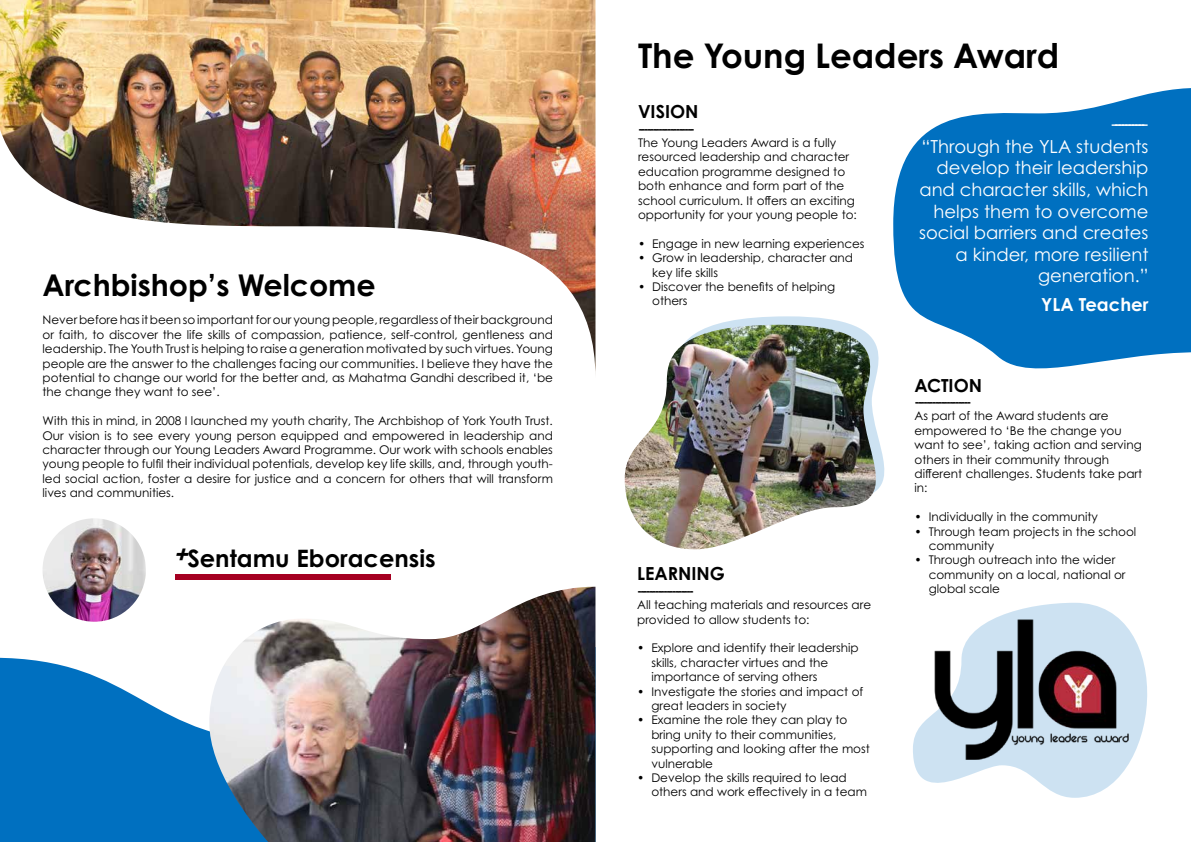
<style>
.page{position:relative;width:1191px;height:842px;background:#fff}
.page>*{position:absolute;margin:0;border:0;box-sizing:border-box;transform-origin:0 0}
.t1{font:700 34px "Century Gothic Pro";color:#000}
.t2{font:700 30px "Century Gothic Pro";color:#000}
.t3{font:700 24px "Century Gothic Pro";color:#000}
.t4{font:22px "Century Gothic";color:#fff}
.t5{font:18px/21.6px "Century Gothic Pro";color:#fff;text-align:right}
.t6{font:700 18px "Century Gothic Pro";color:#000}
.t7{font:700 18px "Century Gothic Pro";color:#fff}
.t8{font:12px/14.4px "Century Gothic Pro";color:#000}
.t9{font:700 12px "Century Gothic Pro";color:#000}
</style>
<div class="page">
<svg style="left:913px;top:603px;width:234px;height:195px"></svg>
<svg style="left:893px;top:88px;width:298px;height:281px;fill:#0070c0"></svg>
<img style="left:43px;top:518px;width:103px;height:104px;border-radius:52px">
<div style="left:175px;top:574px;width:216px;height:5px;background:#a50021"></div>
<img style="left:0;top:0;width:595px;height:364px">
<svg style="left:0;top:657px;width:209px;height:185px;fill:#0070c0"></svg>
<svg style="left:714px;top:316px;width:171px;height:174px"></svg>
<img style="left:624px;top:325px;width:253px;height:224px">
<img style="left:209px;top:587px;width:386px;height:255px">
<img style="left:934px;top:619px;width:194px;height:141px">
<h2 class="t2" style="left:43px;top:266px;width:335px">Archbishop’s Welcome</h2>
<p class="t8" style="left:43px;top:313px;width:512px;text-align:justify">Never before has it been so important for our young people, regardless of their background or faith, to discover the life skills of compassion, patience, self-control, gentleness and leadership. The Youth Trust is helping to raise a generation motivated by such virtues. Young people are the answer to the challenges facing our communities. I believe they have the potential to change our world for the better and, as Mahatma Gandhi described it, ‘be the change they want to see’.</p>
<p class="t8" style="left:43px;top:414px;width:512px;text-align:justify">With this in mind, in 2008 I launched my youth charity, The Archbishop of York Youth Trust.<br>Our vision is to see every young person equipped and empowered in leadership and character through our Young Leaders Award Programme. Our work with schools enables young people to fulfil their individual potentials, develop key life skills, and, through youth&shy;led social action, foster a desire for justice and a concern for others that will transform lives and communities.</p>
<h3 class="t3" style="left:173px;top:543px;width:264px"><sup>+</sup>Sentamu Eboracensis</h3>
<h1 class="t1" style="left:638px;top:34px;width:423px">The Young Leaders Award</h1>
<h3 class="t6" style="left:638px;top:100px;width:62px">VISION</h3>
<p class="t9" style="left:638px;top:121px;width:58px">-------------------</p>
<p class="t8" style="left:638px;top:135px;width:220px">The Young Leaders Award is a fully resourced leadership and character education programme designed to both enhance and form part of the school curriculum. It offers an exciting opportunity for your young people to:</p>
<p class="t8" style="left:638px;top:236px;width:228px">• Engage in new learning experiences</p>
<p class="t8" style="left:652px;top:250px;width:202px;text-indent:-14px">• Grow in leadership, character and key life skills</p>
<p class="t8" style="left:652px;top:279px;width:184px;text-indent:-14px">• Discover the benefits of helping others</p>
<h3 class="t6" style="left:637px;top:563px;width:89px">LEARNING</h3>
<p class="t9" style="left:637px;top:583px;width:58px">-------------------</p>
<p class="t8" style="left:637px;top:597px;width:235px">All teaching materials and resources are provided to allow students to:</p>
<p class="t8" style="left:651px;top:641px;width:209px;text-indent:-14px">• Explore and identify their leadership skills, character virtues and the importance of serving others</p>
<p class="t8" style="left:651px;top:684px;width:213px;text-indent:-14px">• Investigate the stories and impact of great leaders in society</p>
<p class="t8" style="left:651px;top:713px;width:220px;text-indent:-14px">• Examine the role they can play to bring unity to their communities, supporting and looking after the most vulnerable</p>
<p class="t8" style="left:651px;top:770px;width:217px;text-indent:-14px">• Develop the skills required to lead others and work effectively in a team</p>
<h3 class="t4" style="left:1111px;top:108px;width:39px">----------</h3>
<h3 class="t5" style="left:919px;top:135px;width:231px">“Through the YLA students develop their leadership and character skills, which helps them to overcome social barriers and creates a kinder, more resilient generation.”</h3>
<h3 class="t7" style="left:1041px;top:293px;width:109px">YLA Teacher</h3>
<h3 class="t6" style="left:914px;top:374px;width:69px">ACTION</h3>
<p class="t9" style="left:914px;top:394px;width:58px">-------------------</p>
<p class="t8" style="left:914px;top:409px;width:229px">As part of the Award students are empowered to ‘Be the change you want to see’, taking action and serving others in their community through different challenges. Students take part in:</p>
<p class="t8" style="left:914px;top:509px;width:185px">• Individually in the community</p>
<p class="t8" style="left:928px;top:524px;width:209px;text-indent:-14px">• Through team projects in the school community</p>
<p class="t8" style="left:928px;top:553px;width:198px;text-indent:-14px">• Through outreach into the wider community on a local, national or global scale</p>
</div>
